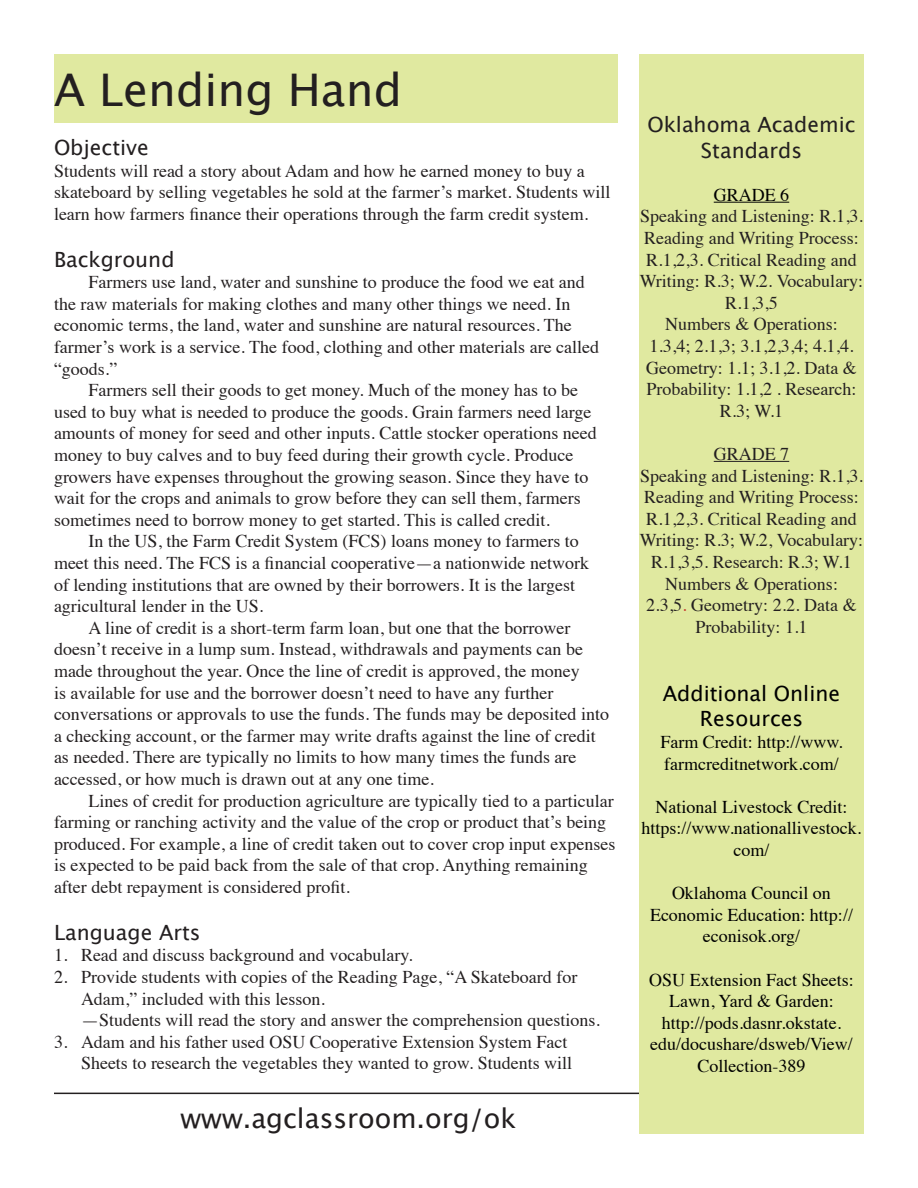
<style>
.page{position:relative;width:918px;height:1188px;background:#fff}
.page>*{position:absolute;margin:0;border:0;box-sizing:border-box;transform-origin:0 0}
.t1{font:45px "Lucida Grande";color:#231f20}
.t2{font:27px "Lucida Grande";color:#231f20}
.t3{font:21px/25.2px "Lucida Grande";color:#231f20;text-align:center}
.t4{font:21px/25.2px "Lucida Grande";color:#000;text-align:center}
.t5{font:18px/21.6px "Times";color:#231f20}
.t6{font:18px/21.6px "Times";color:#000;text-align:center}
.s1{color:#c6372d}
</style>
<div class="page">
<div style="left:639px;top:54px;width:225px;height:1080px;background:#e0e9a0"></div>
<hr style="left:714px;top:202px;width:75px;height:1px;background:#000">
<hr style="left:714px;top:461px;width:75px;height:1px;background:#231f20">
<div style="left:54px;top:54px;width:563px;height:68px;background:#e0e9a0"></div>
<hr style="left:54px;top:1093px;width:585px;height:1px;background:#231f20">
<h1 class="t1" style="left:54px;top:64px;width:349px">A Lending Hand</h1>
<p class="t3" style="left:54px;top:135px;width:96px">Objective</p>
<p class="t5" style="left:54px;top:158px;width:558px">Students will read a story about Adam and how he earned money to buy a skateboard by selling vegetables he sold at the farmer’s market. Students will learn how farmers finance their operations through the farm credit system.</p>
<p class="t3" style="left:54px;top:247px;width:122px">Background</p>
<p class="t5" style="left:54px;top:270px;width:547px;text-indent:35px">Farmers use land, water and sunshine to produce the food we eat and the raw materials for making clothes and many other things we need. In economic terms, the land, water and sunshine are natural resources. The farmer’s work is a service. The food, clothing and other materials are called “goods.”</p>
<p class="t5" style="left:54px;top:378px;width:544px;text-indent:35px">Farmers sell their goods to get money. Much of the money has to be used to buy what is needed to produce the goods. Grain farmers need large amounts of money for seed and other inputs. Cattle stocker operations need money to buy calves and to buy feed during their growth cycle. Produce growers have expenses throughout the growing season. Since they have to wait for the crops and animals to grow before they can sell them, farmers sometimes need to borrow money to get started. This is called credit.</p>
<p class="t5" style="left:54px;top:529px;width:537px;text-indent:35px">In the US, the Farm Credit System (FCS) loans money to farmers to meet this need. The FCS is a financial cooperative—a nationwide network of lending institutions that are owned by their borrowers. It is the largest agricultural lender in the US.</p>
<p class="t5" style="left:54px;top:615px;width:557px;text-indent:35px">A line of credit is a short-term farm loan, but one that the borrower doesn’t receive in a lump sum. Instead, withdrawals and payments can be made throughout the year. Once the line of credit is approved, the money<br>is available for use and the borrower doesn’t need to have any further conversations or approvals to use the funds. The funds may be deposited into a checking account, or the farmer may write drafts against the line of credit as needed. There are typically no limits to how many times the funds are accessed, or how much is drawn out at any one time.</p>
<p class="t5" style="left:54px;top:788px;width:563px;text-indent:35px">Lines of credit for production agriculture are typically tied to a particular farming or ranching activity and the value of the crop or product that’s being produced. For example, a line of credit taken out to cover crop input expenses is expected to be paid back from the sale of that crop. Anything remaining after debt repayment is considered profit.</p>
<p class="t3" style="left:54px;top:920px;width:148px">Language Arts</p>
<p class="t5" style="left:54px;top:943px;width:360px">1. Read and discuss background and vocabulary.</p>
<p class="t5" style="left:81px;top:965px;width:520px;text-indent:-27px">2. Provide students with copies of the Reading Page, “A Skateboard for<br>Adam,” included with this lesson.<br>—Students will read the story and answer the comprehension questions.</p>
<p class="t5" style="left:54px;top:1029px;width:520px;text-align:right">3. Adam and his father used OSU Cooperative Extension System Fact<br>Sheets to research the vegetables they wanted to grow. Students will</p>
<h2 class="t2" style="left:180px;top:1103px;width:337px">www.agclassroom.org/ok</h2>
<p class="t3" style="left:647px;top:113px;width:210px">Oklahoma Academic<br>Standards</p>
<p class="t6" style="left:714px;top:182px;width:77px">GRADE 6</p>
<p class="t5" style="left:640px;top:204px;width:225px;text-align:center">Speaking and Listening: R.1,3.<br>Reading and Writing Process:<br>R.1,2,3. Critical Reading and<br>Writing: R.3; W.2. Vocabulary:<br>R.1,3,5<br>Numbers &amp; Operations:<br>1.3,4; 2.1,3; 3.1,2,3,4; 4.1,4.<br>Geometry: 1.1; 3.1,2. Data &amp;<br>Probability: 1.1,2 . Research:<br>R.3; W.1</p>
<p class="t5" style="left:640px;top:442px;width:225px;text-align:center">GRADE 7<br>Speaking and Listening: R.1,3.<br>Reading and Writing Process:<br>R.1,2,3. Critical Reading and<br>Writing: R.3; W.2, Vocabulary:<br>R.1,3,5. Research: R.3; W.1<br>Numbers &amp; Operations:<br>2.3,5<span class="s1">.</span> Geometry: 2.2. Data &amp;<br>Probability: 1.1</p>
<p class="t4" style="left:663px;top:681px;width:179px">Additional Online<br>Resources</p>
<p class="t6" style="left:660px;top:730px;width:184px;text-align:left">Farm Credit: http://www. farmcreditnetwork.com/</p>
<p class="t6" style="left:642px;top:794px;width:221px">National Livestock Credit: https://www.nationallivestock. com/</p>
<p class="t6" style="left:650px;top:881px;width:205px">Oklahoma Council on<br>Economic Education: http:// econisok.org/</p>
<p class="t6" style="left:649px;top:967px;width:206px">OSU Extension Fact Sheets:<br>Lawn, Yard &amp; Garden: http://pods.dasnr.okstate. edu/docushare/dsweb/View/<br>Collection-389</p>
</div>
